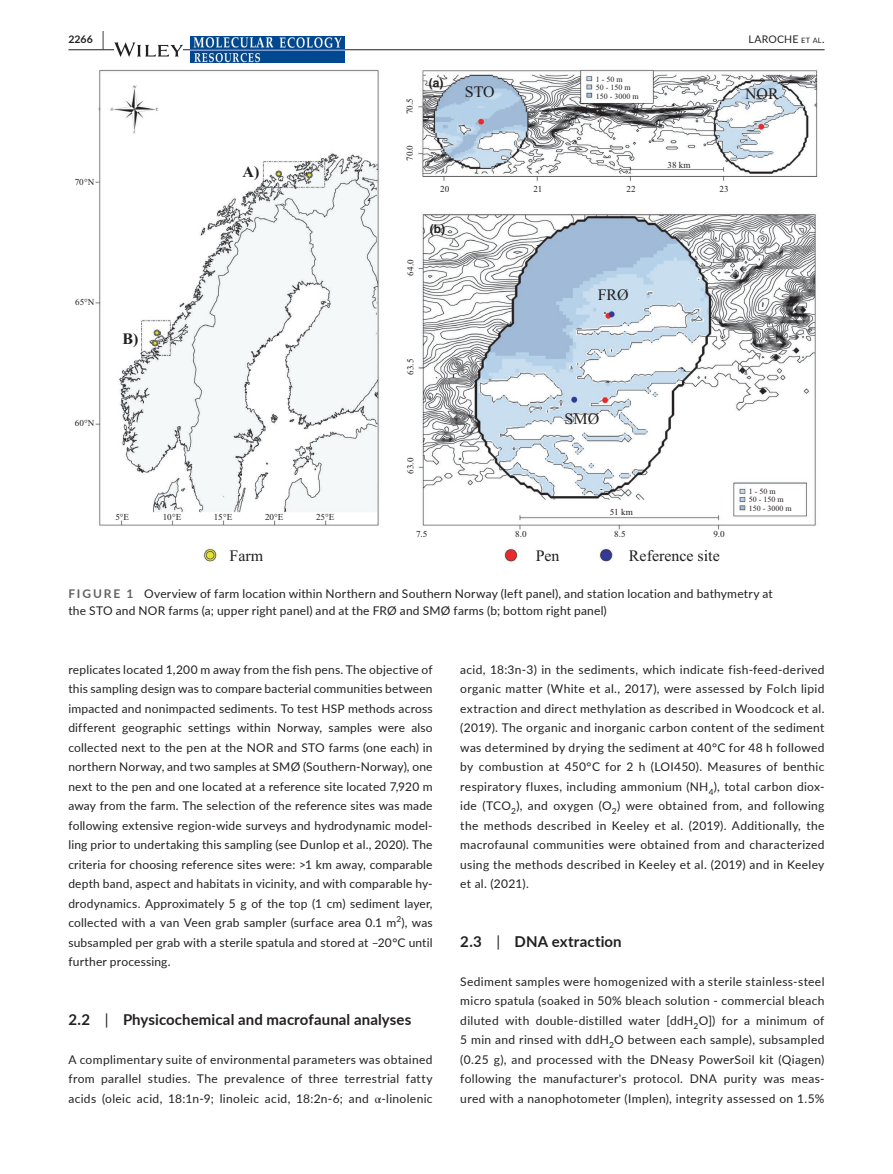
<style>
.page{position:relative;width:893px;height:1174px;background:#fff}
.page>*{position:absolute;margin:0;border:0;box-sizing:border-box;transform-origin:0 0}
.t1{font:15.9px "Times New Roman";color:#231f20}
.t2{font:700 15.9px "Times New Roman";color:#231f20}
.t3{font:700 15px "Lato";letter-spacing:.01em;color:#231f20}
.t4{font:12px/19.5px "Lato";letter-spacing:.015em;color:#231f20;text-align:justify}
.t5{font:700 12px "Helvetica";color:#231f20}
.t6{font:10.5px "Lato";letter-spacing:.02em;color:#231f20}
.t7{font:700 10.5px "Lato";color:#231f20}
.t8{font:9.15px "Times New Roman";color:#231f20}
.t9{font:8.4px "Lato";color:#231f20}
.t10{font:7.95px/8.4px "Times New Roman";color:#231f20}
.s1{font-size:19.5px}
.s2{font-size:7.35px}
.s3{font-weight:700;color:#636366}
.s4{color:#fff}
.s5{font-weight:400}
.s6{font-family:"STIX"}
</style>
<div class="page">
<hr style="left:68px;top:49px;width:756px;height:1px;background:#231f20">
<svg style="left:114px;top:42px;width:69px;height:15px"></svg>
<img style="left:191px;top:37px;width:153px;height:25px">
<img style="left:95px;top:69px;width:723px;height:493px">
<p class="t7" style="left:68px;top:31px;width:37px">2266 <span class="s1">|</span></p>
<p class="t6" style="left:748px;top:31px;width:78px">LAROCHE <span class="s2">et al</span>.</p>
<p class="t8" style="left:75px;top:175px;width:21px">70°N</p>
<p class="t8" style="left:75px;top:296px;width:21px">65°N</p>
<p class="t8" style="left:75px;top:417px;width:21px">60°N</p>
<h1 class="t2" style="left:122px;top:328px;width:17px">B)</h1>
<h1 class="t2" style="left:243px;top:161px;width:18px">A)</h1>
<p class="t8" style="left:115px;top:511px;width:15px">5°E</p>
<p class="t8" style="left:163px;top:511px;width:20px">10°E</p>
<p class="t8" style="left:214px;top:511px;width:20px">15°E</p>
<p class="t8" style="left:265px;top:511px;width:20px">20°E</p>
<p class="t8" style="left:316px;top:511px;width:20px">25°E</p>
<p class="t8" style="left:404px;top:114px;width:17px;rotate:-90deg">70.5</p>
<p class="t8" style="left:404px;top:161px;width:17px;rotate:-90deg">70.0</p>
<p class="t8" style="left:404px;top:275px;width:17px;rotate:-90deg">64.0</p>
<p class="t5" style="left:429px;top:76px;width:16px">(a)</p>
<p class="t10" style="left:596px;top:75px;width:44px">1 - 50 m<br>50 - 150 m<br>150 - 3000 m</p>
<h1 class="t1" style="left:465px;top:81px;width:31px">STO</h1>
<h1 class="t1" style="left:745px;top:83px;width:35px">NOR</h1>
<p class="t8" style="left:667px;top:158px;width:25px">38 km</p>
<p class="t8" style="left:440px;top:183px;width:11px">20</p>
<p class="t8" style="left:533px;top:183px;width:11px">21</p>
<p class="t8" style="left:626px;top:183px;width:11px">22</p>
<p class="t8" style="left:720px;top:183px;width:11px">23</p>
<p class="t5" style="left:430px;top:221px;width:17px">(b)</p>
<h1 class="t1" style="left:598px;top:284px;width:33px">FRØ</h1>
<p class="t8" style="left:404px;top:375px;width:17px;rotate:-90deg">63.5</p>
<p class="t8" style="left:404px;top:474px;width:17px;rotate:-90deg">63.0</p>
<h1 class="t1" style="left:565px;top:407px;width:36px">SMØ</h1>
<p class="t8" style="left:610px;top:506px;width:25px">51 km</p>
<p class="t10" style="left:749px;top:486px;width:44px">1 - 50 m<br>50 - 150 m<br>150 - 3000 m</p>
<p class="t8" style="left:416px;top:528px;width:13px">7.5</p>
<p class="t8" style="left:515px;top:528px;width:13px">8.0</p>
<p class="t8" style="left:614px;top:528px;width:13px">8.5</p>
<p class="t8" style="left:713px;top:528px;width:13px">9.0</p>
<h1 class="t1" style="left:230px;top:545px;width:35px">Farm</h1>
<h1 class="t1" style="left:536px;top:545px;width:25px">Pen</h1>
<h1 class="t1" style="left:629px;top:545px;width:92px">Reference site</h1>
<p class="t4" style="left:68px;top:585px;width:711px;line-height:16.5px"><span class="s3">FIGURE 1</span> Overview of farm location within Northern and Southern Norway (left panel), and station location and bathymetry at the STO and NOR farms (a; upper right panel) and at the FRØ and SMØ farms (b; bottom right panel) <span class="s4">[Colour figure can be viewed at</span></p>
<p class="t4" style="left:68px;top:659px;width:366px">replicates located 1,200 m away from the fish pens. The objective of this sampling design was to compare bacterial communities between impacted and nonimpacted sediments. To test HSP methods across different geographic settings within Norway, samples were also collected next to the pen at the NOR and STO farms (one each) in northern Norway, and two samples at SMØ (Southern-Norway), one next to the pen and one located at a reference site located 7,920 m away from the farm. The selection of the reference sites was made following extensive region-wide surveys and hydrodynamic model&shy;ling prior to undertaking this sampling (see Dunlop et al., 2020). The criteria for choosing reference sites were: &gt;1 km away, comparable depth band, aspect and habitats in vicinity, and with comparable hy&shy;drodynamics. Approximately 5 g of the top (1 cm) sediment layer, collected with a van Veen grab sampler (surface area 0.1 m ), was</p>
<p class="t9" style="left:396px;top:913px;width:6px">2</p>
<p class="t4" style="left:68px;top:932px;width:366px">subsampled per grab with a sterile spatula and stored at –20°C until further processing.</p>
<p class="t3" style="left:68px;top:1008px;width:344px">2.2 <span class="s5">|</span> Physicochemical and macrofaunal analyses</p>
<p class="t4" style="left:68px;top:1049px;width:366px">A complimentary suite of environmental parameters was obtained from parallel studies. The prevalence of three terrestrial fatty acids (oleic acid, 18:1n-9; linoleic acid, 18:2n-6; and <span class="s6">α</span>-linolenic</p>
<p class="t4" style="left:460px;top:659px;width:366px">acid, 18:3n-3) in the sediments, which indicate fish-feed-derived organic matter (White et al., 2017), were assessed by Folch lipid extraction and direct methylation as described in Woodcock et al. (2019). The organic and inorganic carbon content of the sediment was determined by drying the sediment at 40°C for 48 h followed by combustion at 450°C for 2 h (LOI450). Measures of benthic respiratory fluxes, including ammonium (NH<sub>4</sub>), total carbon diox&shy;ide (TCO<sub>2</sub>), and oxygen (O<sub>2</sub>) were obtained from, and following the methods described in Keeley et al. (2019). Additionally, the macrofaunal communities were obtained from and characterized using the methods described in Keeley et al. (2019) and in Keeley et al. (2021).</p>
<p class="t3" style="left:460px;top:930px;width:163px">2.3 <span class="s5">|</span> DNA extraction</p>
<p class="t4" style="left:460px;top:971px;width:366px">Sediment samples were homogenized with a sterile stainless-steel micro spatula (soaked in 50% bleach solution - commercial bleach diluted with double-distilled water [ddH<sub>2</sub>O]) for a minimum of 5 min and rinsed with ddH<sub>2</sub>O between each sample), subsampled (0.25 g), and processed with the DNeasy PowerSoil kit (Qiagen) following the manufacturer's protocol. DNA purity was meas&shy;ured with a nanophotometer (Implen), integrity assessed on 1.5%</p>
</div>
